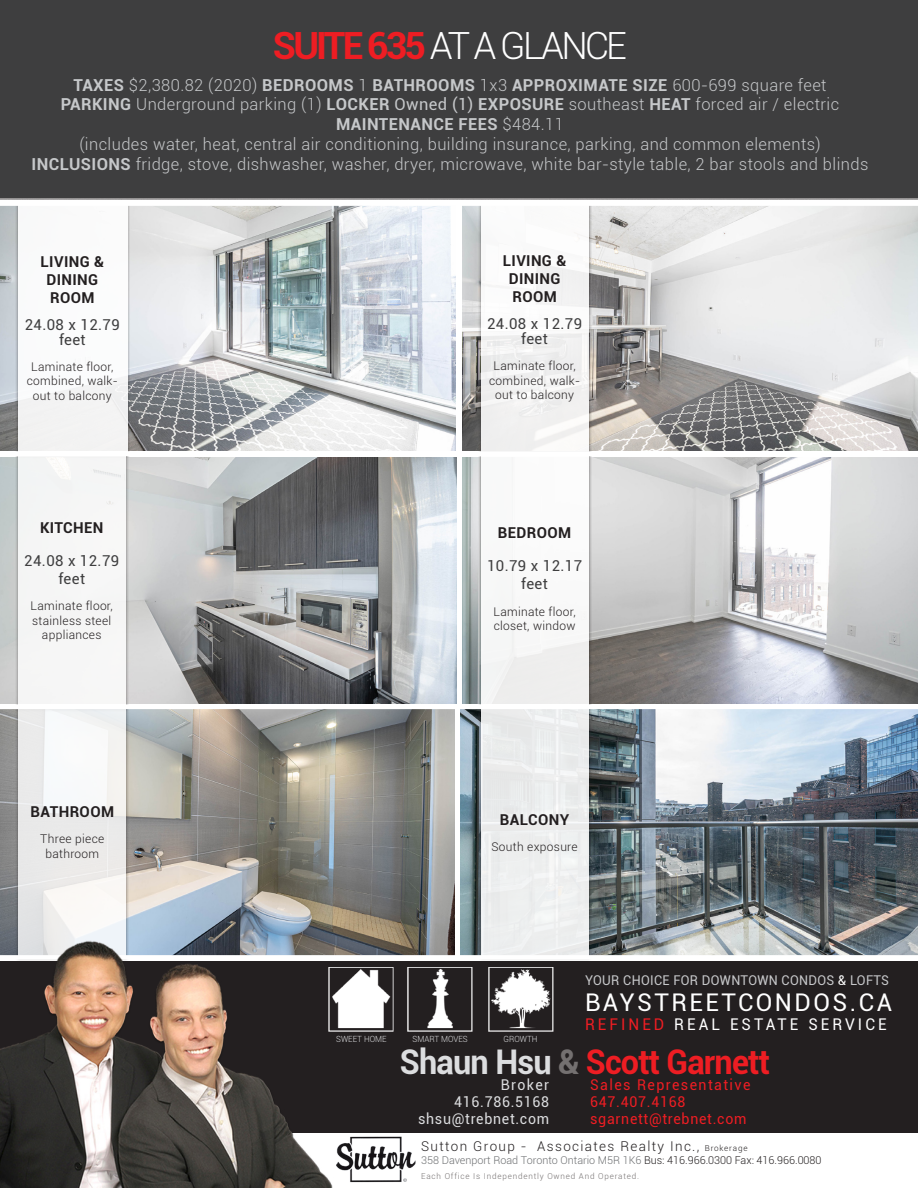
<style>
.page{position:relative;width:918px;height:1188px;background:#fff}
.page>*{position:absolute;margin:0;border:0;box-sizing:border-box;transform-origin:0 0}
.t1{font:300 37.5px "Roboto";letter-spacing:-.075em;color:#fff}
.t2{font:700 34.05px "Roboto";letter-spacing:-.025em;color:#ee1d23;scale:.95 1}
.t3{font:24.3px "Roboto";letter-spacing:.1em;color:#fff}
.t4{font:300 16.5px "Roboto";letter-spacing:.025em;color:#c6c8ca}
.t5{font:700 16.5px "Roboto";letter-spacing:.025em;color:#c6c8ca}
.t6{font:16.2px "Roboto";letter-spacing:.2em;color:#fff;scale:.95 1}
.t7{font:700 15px/18px "Roboto";letter-spacing:.025em;color:#231f20}
.t8{font:15px/15px "Roboto";letter-spacing:.025em;color:#3e3e3f;text-align:center}
.t9{font:14.85px "Roboto";letter-spacing:.05em;color:#dcdddf;scale:.95 1}
.t10{font:14.85px "Roboto";letter-spacing:.05em;color:#ee1d23;scale:.95 1}
.t11{font:14.85px "Roboto";letter-spacing:.1em;color:#ee1d23;scale:.95 1}
.t12{font:300 13.5px "Roboto";letter-spacing:.1em;color:#231f20}
.t13{font:13.5px "Roboto";letter-spacing:.025em;color:#c7c8ca;scale:.95 1}
.t14{font:300 12px/14.4px "Roboto";letter-spacing:.025em;color:#231f20;text-align:center}
.t15{font:300 10.8px "Roboto";color:#6d6f71}
.t16{font:300 8.55px "Roboto";color:#dcdddf;scale:.95 1}
.t17{font:300 8.1px "Roboto";letter-spacing:.1em;color:#747070}
.s1{font-weight:700;color:#ee1d23}
.s2{font-weight:300}
.s3{font-weight:700}
.s4{font-weight:400}
.s5{color:#fff}
.s6{color:#ee1d23}
.s7{color:#dcdddf}
.s8{color:#747070}
.s9{font-size:8.1px}
.s10{color:#231f20}
</style>
<div class="page">
<img style="left:0;top:206px;width:456px;height:245px">
<img style="left:462px;top:206px;width:456px;height:245px">
<img style="left:0;top:457px;width:456px;height:247px">
<img style="left:462px;top:457px;width:456px;height:247px">
<div style="left:0;top:0;width:918px;height:198px;background:#3e3e3f"></div>
<div style="left:0;top:962px;width:918px;height:171px;background:#231f20"></div>
<svg style="left:581px;top:961px;width:311px;height:1px"></svg>
<img style="left:353px;top:967px;width:201px;height:65px">
<img style="left:353px;top:1136px;width:63px;height:47px">
<img style="left:0;top:709px;width:455px;height:246px">
<img style="left:461px;top:709px;width:457px;height:246px">
<div style="left:15px;top:201px;width:115px;height:258px;background:#231f20;opacity:.5"></div>
<div style="left:18px;top:202px;width:109px;height:252px;background:#fff"></div>
<div style="left:15px;top:452px;width:114px;height:260px;background:#231f20;opacity:.5"></div>
<div style="left:18px;top:453px;width:108px;height:254px;background:#f6f6f6"></div>
<div style="left:15px;top:705px;width:114px;height:257px;background:#231f20;opacity:.5"></div>
<div style="left:18px;top:706px;width:108px;height:251px;background:linear-gradient(to right,#eaebeb,#f7f6f5)"></div>
<div style="left:478px;top:202px;width:114px;height:255px;background:#231f20;opacity:.5"></div>
<div style="left:482px;top:203px;width:108px;height:249px;background:#f8f8f8"></div>
<div style="left:478px;top:451px;width:114px;height:261px;background:#231f20;opacity:.5"></div>
<div style="left:482px;top:452px;width:108px;height:255px;background:#f8f9f9"></div>
<div style="left:478px;top:705px;width:114px;height:256px;background:#231f20;opacity:.5"></div>
<div style="left:482px;top:706px;width:108px;height:250px;background:#eceeee"></div>
<div style="left:0;top:200px;width:918px;height:6px;background:#fff"></div>
<hr style="left:0;top:452px;width:918px;height:4px;background:#fff">
<hr style="left:0;top:705px;width:918px;height:4px;background:#fff">
<div style="left:0;top:955px;width:918px;height:5px;background:#fff"></div>
<img style="left:0;top:938px;width:353px;height:250px">
<p class="t1" style="left:273px;top:19px;width:355px"><span class="s1">SUITE 635</span> AT A GLANCE</p>
<p class="t5" style="left:73px;top:73px;width:755px">TAXES <span class="s2">$2,380.82 (2020)</span> BEDROOMS <span class="s2">1</span> BATHROOMS <span class="s2">1x3</span> APPROXIMATE SIZE <span class="s2">600-699 square feet</span></p>
<p class="t4" style="left:61px;top:93px;width:780px"><span class="s3">PARKING</span> Underground parking (1) <span class="s3">LOCKER</span> <span class="s4">Owned (1)</span> <span class="s3">EXPOSURE</span> southeast <span class="s3">HEAT</span> forced air / electric</p>
<p class="t5" style="left:336px;top:113px;width:229px">MAINTENANCE FEES <span class="s2">$484.11</span></p>
<p class="t4" style="left:79px;top:133px;width:743px">(includes water, heat, central air conditioning, building insurance, parking, and common elements)</p>
<p class="t4" style="left:32px;top:153px;width:838px"><span class="s3">INCLUSIONS</span> fridge, stove, dishwasher, washer, dryer, microwave, white bar-style table, 2 bar stools and blinds</p>
<p class="t7" style="left:41px;top:252px;width:65px">LIVING &amp;</p>
<p class="t7" style="left:46px;top:270px;width:53px">DINING<br>ROOM</p>
<p class="t8" style="left:25px;top:316px;width:97px">24.08 x 12.79 feet</p>
<p class="t14" style="left:27px;top:359px;width:93px">Laminate floor, combined, walk&shy;out to balcony</p>
<p class="t7" style="left:40px;top:518px;width:65px">KITCHEN</p>
<p class="t8" style="left:24px;top:551px;width:96px;line-height:18px">24.08 x 12.79 feet</p>
<p class="t14" style="left:31px;top:599px;width:84px">Laminate floor, stainless steel appliances</p>
<p class="t7" style="left:31px;top:802px;width:85px">BATHROOM</p>
<p class="t14" style="left:40px;top:831px;width:66px">Three piece bathroom</p>
<p class="t7" style="left:503px;top:251px;width:65px">LIVING &amp;</p>
<p class="t7" style="left:509px;top:269px;width:53px">DINING<br>ROOM</p>
<p class="t8" style="left:487px;top:315px;width:97px">24.08 x 12.79 feet</p>
<p class="t14" style="left:489px;top:358px;width:93px">Laminate floor, combined, walk&shy;out to balcony</p>
<p class="t7" style="left:498px;top:524px;width:75px">BEDROOM</p>
<p class="t8" style="left:487px;top:557px;width:97px;line-height:18px">10.79 x 12.17 feet</p>
<p class="t14" style="left:493px;top:604px;width:84px;text-align:left">Laminate floor, closet, window</p>
<p class="t7" style="left:500px;top:810px;width:71px">BALCONY</p>
<p class="t14" style="left:491px;top:839px;width:88px">South exposure</p>
<p class="t16" style="left:336px;top:1033px;width:55px">SWEET HOME</p>
<p class="t16" style="left:412px;top:1033px;width:60px">SMART MOVES</p>
<p class="t16" style="left:504px;top:1033px;width:37px">GROWTH</p>
<p class="t13" style="left:585px;top:971px;width:322px">YOUR CHOICE FOR DOWNTOWN CONDOS <span class="s5">&amp;</span> LOFTS</p>
<p class="t3" style="left:585px;top:985px;width:309px">BAYSTREETCONDOS.CA</p>
<p class="t6" style="left:585px;top:1013px;width:319px"><span class="s6">REFINED</span> REAL ESTATE SERVICE</p>
<p class="t2" style="left:400px;top:1038px;width:391px"><span class="s7">Shaun Hsu</span> <span class="s8">&amp;</span> Scott Garnett</p>
<p class="t9" style="left:501px;top:1075px;width:53px">Broker</p>
<p class="t9" style="left:454px;top:1092px;width:102px">416.786.5168</p>
<p class="t9" style="left:418px;top:1109px;width:140px">shsu@trebnet.com</p>
<p class="t11" style="left:590px;top:1074px;width:170px">Sales Representative</p>
<p class="t10" style="left:590px;top:1091px;width:102px">647.407.4168</p>
<p class="t10" style="left:590px;top:1108px;width:166px">sgarnett@trebnet.com</p>
<p class="t12" style="left:421px;top:1137px;width:328px">Sutton Group - Associates Realty Inc., <span class="s9">Brokerage</span></p>
<p class="t15" style="left:421px;top:1153px;width:402px">358 Davenport Road Toronto Ontario M5R 1K6 <span class="s10">Bus: 416.966.0300 Fax: 416.966.0080</span></p>
<p class="t17" style="left:421px;top:1171px;width:219px">Each Office Is Independently Owned And Operated.</p>
</div>
